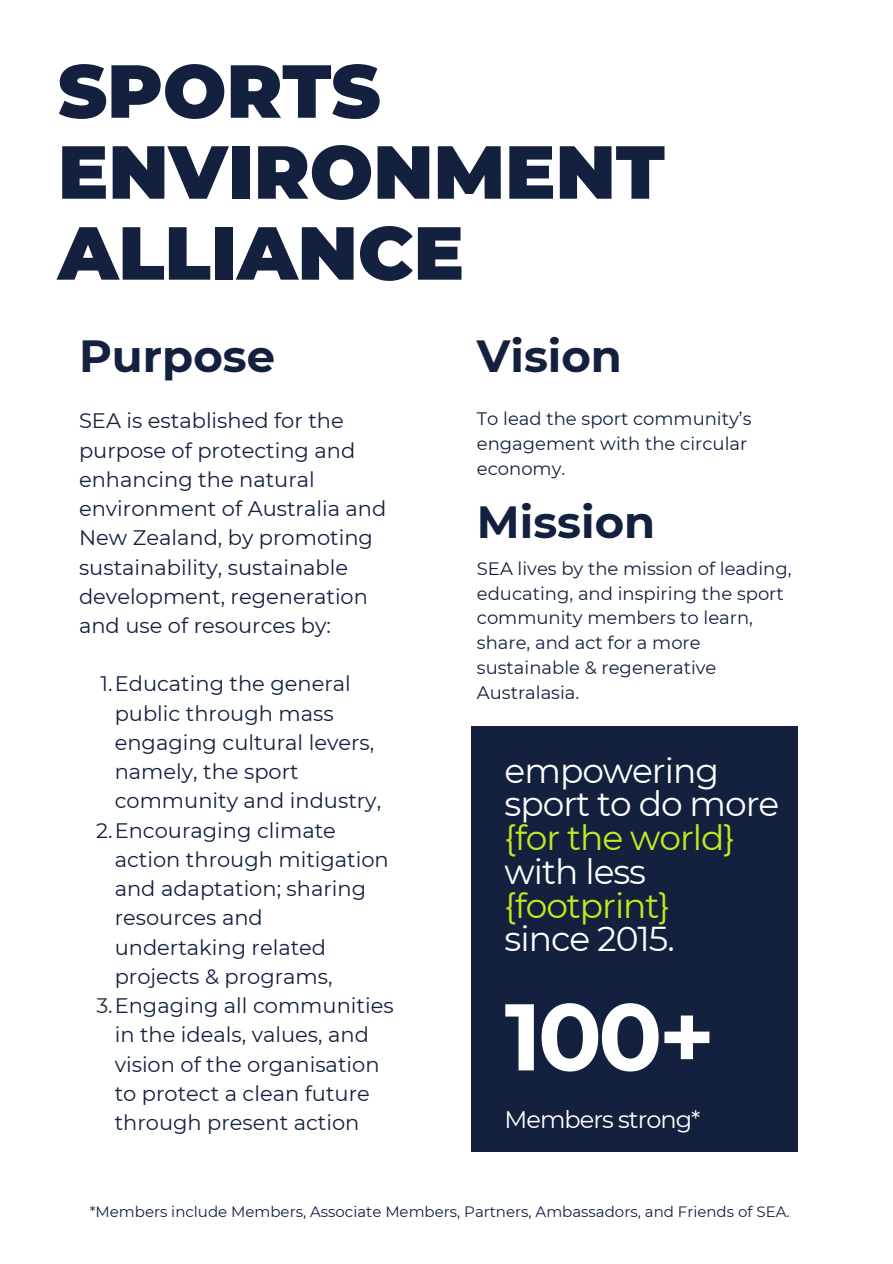
<style>
.page{position:relative;width:893px;height:1264px;background:#fff}
.page>*{position:absolute;margin:0;border:0;box-sizing:border-box;transform-origin:0 0}
.t1{font:700 94.35px "Montserrat";color:#fff}
.t2{font:900 75px/81px "Montserrat";color:#13213f}
.t3{font:700 45px "Montserrat";color:#13213f}
.t4{font:34.5px/33.8px "Montserrat";letter-spacing:-.03em;color:#fff}
.t5{font:34.5px "Montserrat";letter-spacing:-.03em;color:#c3ea1f}
.t6{font:24px "Montserrat";letter-spacing:-.04em;color:#fff}
.t7{font:21px/29.2px "Montserrat";color:#13213f}
.t8{font:18px/24.8px "Montserrat";color:#13213f}
.t9{font:15px "Montserrat";color:#13213f}
.s1{color:#293039}
</style>
<div class="page">
<div style="left:471px;top:726px;width:326px;height:425px;background:#13213f"></div>
<h2 class="t2" style="left:58px;top:50px;width:608px">SPORTS<br>ENVIRONMENT<br>ALLIANCE</h2>
<h3 class="t3" style="left:79px;top:329px;width:197px">Purpose</h3>
<p class="t7" style="left:79px;top:406px;width:309px">SEA is established for the purpose of protecting and enhancing the natural environment of Australia and<br>New Zealand, by promoting sustainability, sustainable development, regeneration and use of resources by:</p>
<p class="t7" style="left:101px;top:669px;width:252px">1.Educating the general</p>
<p class="t7" style="left:115px;top:698px;width:220px">public through mass</p>
<p class="t7" style="left:115px;top:727px;width:261px">engaging cultural levers,</p>
<p class="t7" style="left:115px;top:757px;width:185px">namely, the sport</p>
<p class="t7" style="left:115px;top:786px;width:268px">community and industry,</p>
<p class="t7" style="left:96px;top:815px;width:241px">2.Encouraging climate</p>
<p class="t7" style="left:115px;top:844px;width:275px">action through mitigation</p>
<p class="t7" style="left:115px;top:874px;width:253px">and adaptation; sharing</p>
<p class="t7" style="left:115px;top:903px;width:150px">resources and</p>
<p class="t7" style="left:115px;top:932px;width:213px">undertaking related</p>
<p class="t7" style="left:115px;top:961px;width:219px">projects &amp; programs,</p>
<p class="t7" style="left:96px;top:990px;width:299px"><span class="s1">3.</span>Engaging all communities</p>
<p class="t7" style="left:115px;top:1020px;width:256px">in the ideals, values, and</p>
<p class="t7" style="left:115px;top:1049px;width:266px">vision of the organisation</p>
<p class="t7" style="left:115px;top:1078px;width:256px">to protect a clean future</p>
<p class="t7" style="left:115px;top:1107px;width:246px">through present action</p>
<h3 class="t3" style="left:477px;top:329px;width:147px">Vision</h3>
<p class="t8" style="left:477px;top:406px;width:276px">To lead the sport community’s engagement with the circular economy.</p>
<h3 class="t3" style="left:477px;top:494px;width:180px">Mission</h3>
<p class="t8" style="left:477px;top:556px;width:316px">SEA lives by the mission of leading, educating, and inspiring the sport community members to learn, share, and act for a more sustainable &amp; regenerative<br>Australasia.</p>
<h3 class="t4" style="left:504px;top:753px;width:276px">empowering sport to do more</h3>
<h3 class="t5" style="left:504px;top:816px;width:232px">{for the world}</h3>
<h3 class="t4" style="left:504px;top:854px;width:143px">with less</h3>
<h3 class="t5" style="left:504px;top:884px;width:167px">{footprint}</h3>
<h3 class="t4" style="left:504px;top:922px;width:171px">since 2015.</h3>
<h1 class="t1" style="left:504px;top:979px;width:212px">100+</h1>
<p class="t6" style="left:504px;top:1104px;width:197px">Members strong*</p>
<p class="t9" style="left:90px;top:1202px;width:701px">*Members include Members, Associate Members, Partners, Ambassadors, and Friends of SEA.</p>
</div>
